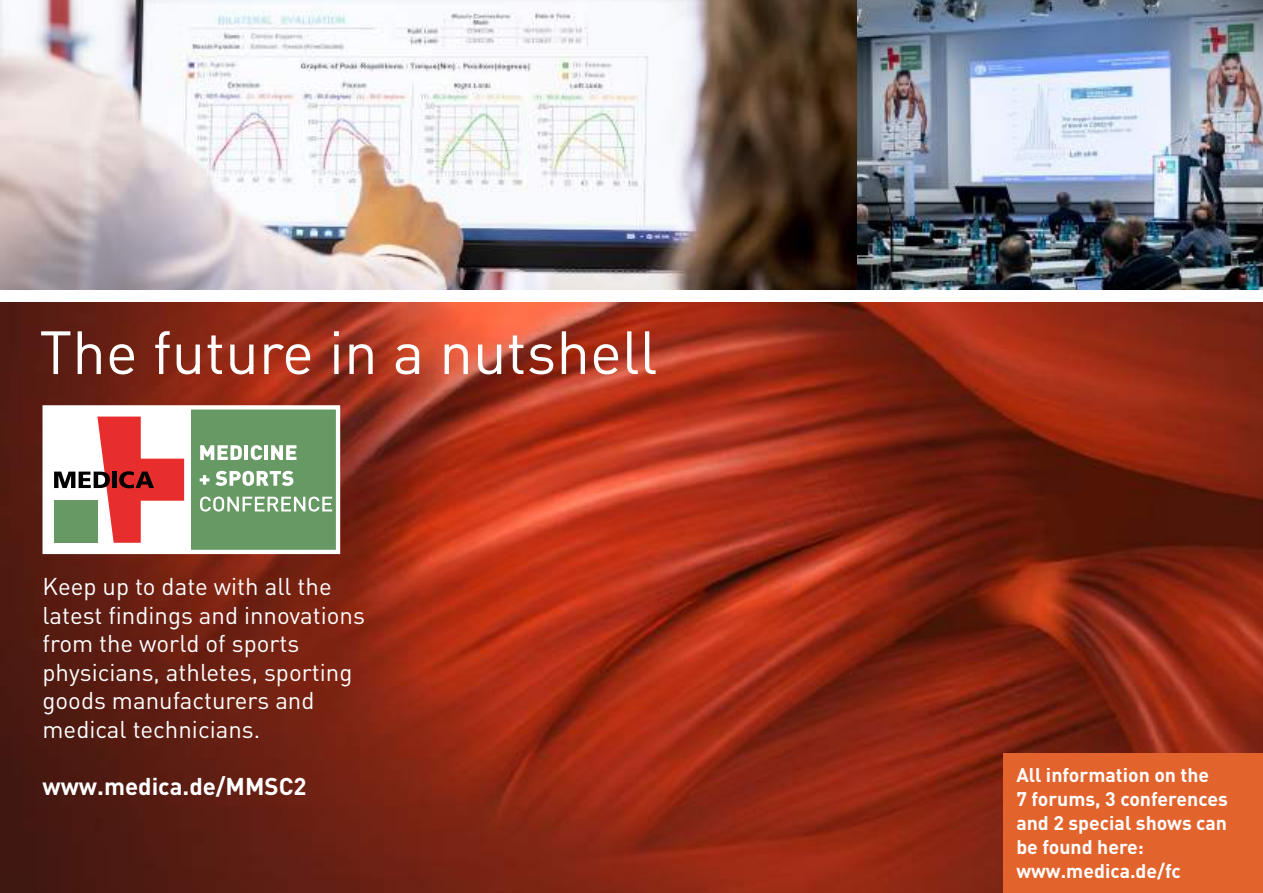
<style>
.page{position:relative;width:1263px;height:893px;background:#fff}
.page>*{position:absolute;margin:0;border:0;box-sizing:border-box;transform-origin:0 0}
.t1{font:60px "DIN Pro";color:#fff}
.t2{font:24px/28.5px "DIN Pro";color:#fff}
.t3{font:700 24px "DIN Pro";color:#fff}
.t4{font:700 19.5px/24px "DIN Pro";color:#fff}
</style>
<div class="page">
<img style="left:0;top:302px;width:1263px;height:591px">
<svg style="left:40px;top:403px;width:302px;height:153px"></svg>
<img style="left:0;top:0;width:1263px;height:289px">
<div style="left:1003px;top:754px;width:260px;height:139px;background:#e3632d"></div>
<h1 class="t1" style="left:39px;top:312px;width:620px">The future in a nutshell</h1>
<p class="t2" style="left:43px;top:571px;width:324px">Keep up to date with all the latest findings and innovations from the world of sports physicians, athletes, sporting goods manufacturers and medical technicians.</p>
<p class="t3" style="left:43px;top:770px;width:266px">www.medica.de/MMSC2</p>
<p class="t4" style="left:1016px;top:763px;width:213px">All information on the<br>7 forums, 3 conferences and 2 special shows can be found here: www.medica.de/fc</p>
</div>
